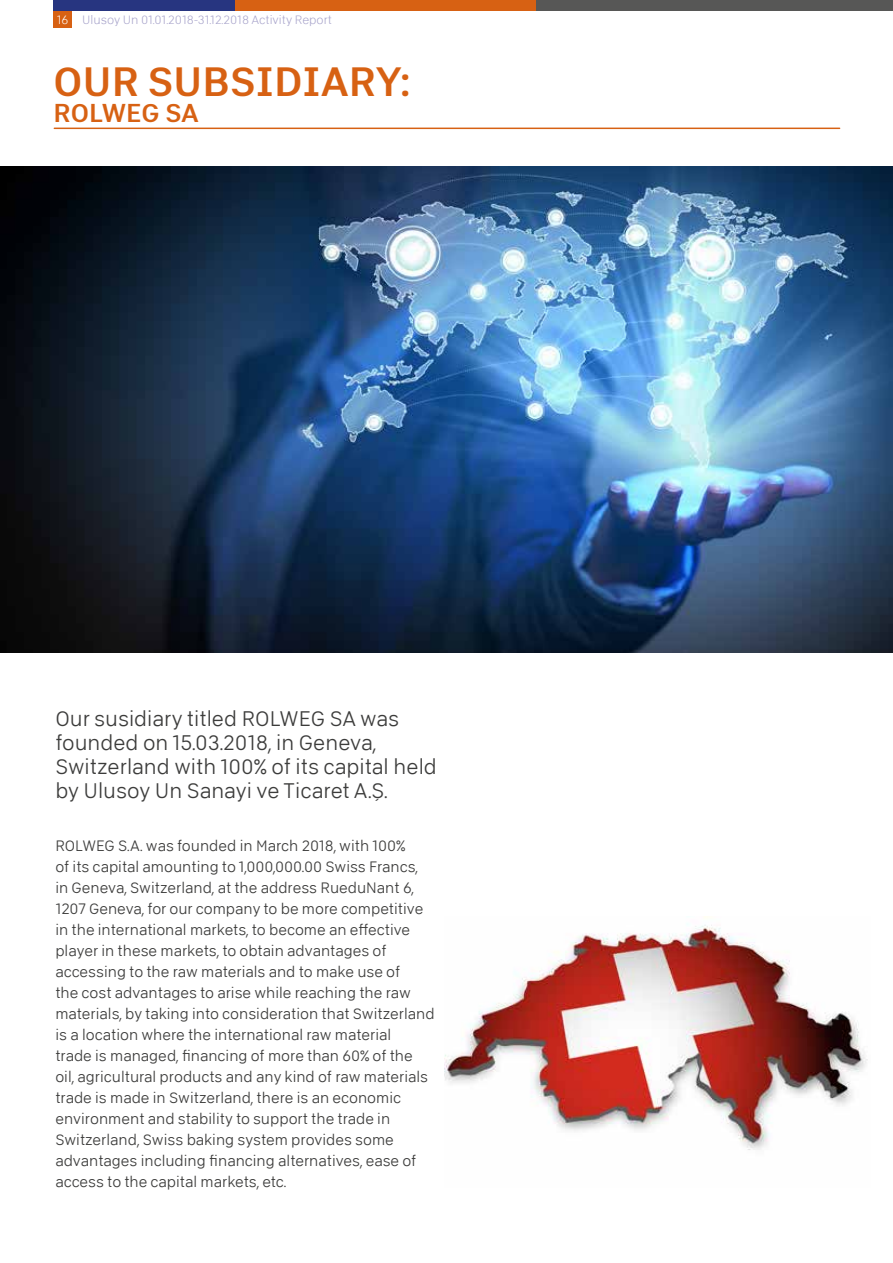
<style>
.page{position:relative;width:893px;height:1263px;background:#fff}
.page>*{position:absolute;margin:0;border:0;box-sizing:border-box;transform-origin:0 0}
.t1{font:40.8px "Abitare Sans 500 wt";color:#d76113}
.t2{font:25.8px "Abitare Sans 500 wt";letter-spacing:-.005em;color:#d76113}
.t3{font:21px/24px "Abitare Sans 150 wt";color:#3c3c3b}
.t4{font:15px/21px "Abitare Sans 150 wt";color:#3c3c3b}
.t5{font:12px "Abitare Sans 100 wt";color:#a6a2ca}
.s1{color:#fff}
</style>
<div class="page">
<img style="left:0;top:167px;width:893px;height:486px">
<hr style="left:54px;top:128px;width:786px;height:1px;background:#d76113">
<img style="left:444px;top:917px;width:424px;height:233px">
<div style="left:54px;top:5px;width:18px;height:23px;background:#d76113"></div>
<div style="left:54px;top:0;width:181px;height:11px;background:#273580"></div>
<div style="left:235px;top:0;width:301px;height:11px;background:#d76113"></div>
<div style="left:536px;top:0;width:357px;height:11px;background:#575756"></div>
<p class="t5" style="left:57px;top:13px;width:277px"><span class="s1">16</span> Ulusoy Un 01.01.2018-31.12.2018 Activity Report</p>
<h1 class="t1" style="left:54px;top:58px;width:358px">OUR SUBSIDIARY:</h1>
<h2 class="t2" style="left:54px;top:98px;width:147px">ROLWEG SA</h2>
<h3 class="t3" style="left:55px;top:707px;width:383px">Our susidiary titled ROLWEG SA was founded on 15.03.2018, in Geneva, Switzerland with 100% of its capital held by Ulusoy Un Sanayi ve Ticaret A.Ş.</h3>
<p class="t4" style="left:55px;top:835px;width:381px">ROLWEG S.A. was founded in March 2018, with 100%<br>of its capital amounting to 1,000,000.00 Swiss Francs, in Geneva, Switzerland, at the address RueduNant 6, 1207 Geneva, for our company to be more competitive in the international markets, to become an effective player in these markets, to obtain advantages of accessing to the raw materials and to make use of<br>the cost advantages to arise while reaching the raw materials, by taking into consideration that Switzerland is a location where the international raw material<br>trade is managed, financing of more than 60% of the oil, agricultural products and any kind of raw materials trade is made in Switzerland, there is an economic environment and stability to support the trade in Switzerland, Swiss baking system provides some advantages including financing alternatives, ease of access to the capital markets, etc.</p>
</div>
